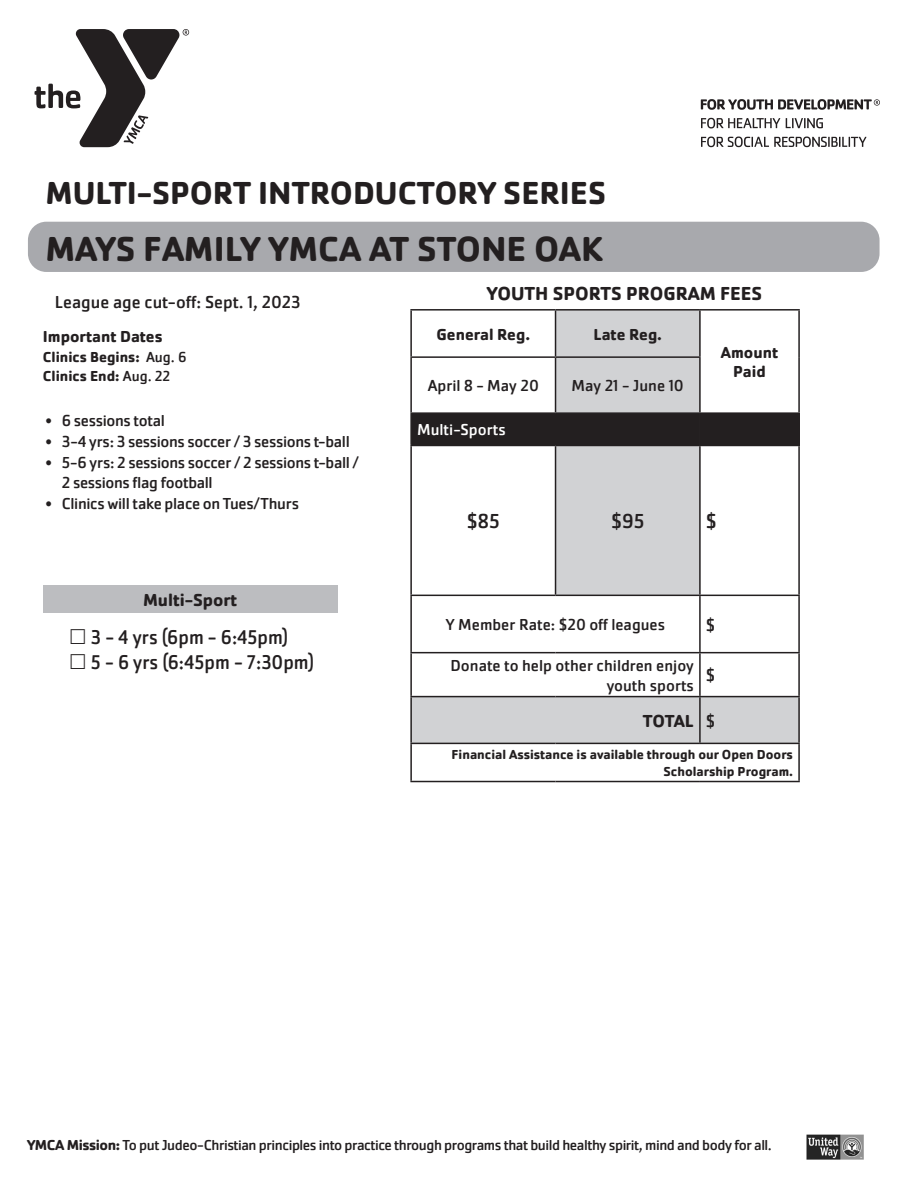
<style>
.page{position:relative;width:918px;height:1188px;background:#fff}
.page>*{position:absolute;margin:0;border:0;box-sizing:border-box;transform-origin:0 0}
.t1{font:700 36px "Cachet Pro";color:#231f20}
.t2{font:700 33px "Cachet Pro";color:#231f20}
.t3{font:21px "Cachet Pro";color:#231f20}
.t4{font:20.7px "Cachet Pro";color:#231f20;scale:.95 1}
.t5{font:700 19.5px "Cachet Pro";color:#231f20}
.t6{font:18px "Cachet Pro";color:#231f20}
.t7{font:700 18px "Cachet Pro";color:#231f20}
.t8{font:16.5px/19.8px "Cachet Pro";letter-spacing:-.02em;color:#231f20}
.t9{font:16.5px/19.8px "Cachet Pro";color:#231f20;text-align:right}
.t10{font:700 16.5px "Cachet Pro";color:#231f20}
.t11{font:16.5px "Cachet Pro";color:#fff}
.t12{font:15px "Cachet Pro";letter-spacing:-.03em;color:#231f20}
.t13{font:700 15px "Cachet Pro";color:#231f20}
.t14{font:700 13.5px/16.2px "Cachet Pro";color:#231f20;text-align:right}
.s1{font-weight:400}
.s2{font-weight:700}
</style>
<div class="page">
<div style="left:28px;top:222px;width:852px;height:50px;background:#a8a9ad;border-radius:18px"></div>
<svg style="left:35px;top:29px;width:154px;height:118px"></svg>
<img style="left:806px;top:1135px;width:58px;height:25px">
<div style="left:43px;top:585px;width:294px;height:28px;background:#bcbdc0"></div>
<svg style="left:412px;top:311px;width:386px;height:432px"></svg>
<div style="left:412px;top:414px;width:287px;height:31px;background:#231f20"></div>
<div style="left:700px;top:413px;width:99px;height:32px;background:#231f20"></div>
<hr style="left:410px;top:309px;width:146px;height:2px;background:#231f20">
<hr style="left:410px;top:311px;width:2px;height:45px;background:#231f20">
<hr style="left:556px;top:309px;width:144px;height:2px;background:#231f20">
<hr style="left:555px;top:311px;width:1px;height:45px;background:#231f20">
<hr style="left:700px;top:309px;width:100px;height:2px;background:#231f20">
<hr style="left:699px;top:311px;width:2px;height:45px;background:#231f20">
<hr style="left:798px;top:311px;width:2px;height:46px;background:#231f20">
<hr style="left:410px;top:356px;width:146px;height:2px;background:#231f20">
<hr style="left:410px;top:358px;width:2px;height:54px;background:#231f20">
<hr style="left:556px;top:356px;width:145px;height:2px;background:#231f20">
<hr style="left:555px;top:358px;width:1px;height:54px;background:#231f20">
<hr style="left:699px;top:358px;width:2px;height:54px;background:#231f20">
<hr style="left:798px;top:357px;width:2px;height:55px;background:#231f20">
<hr style="left:410px;top:412px;width:146px;height:2px;background:#231f20">
<hr style="left:410px;top:414px;width:2px;height:31px;background:#231f20">
<hr style="left:556px;top:412px;width:144px;height:2px;background:#231f20">
<hr style="left:555px;top:414px;width:1px;height:31px;background:#231f20">
<hr style="left:700px;top:412px;width:100px;height:2px;background:#231f20">
<hr style="left:699px;top:414px;width:2px;height:31px;background:#231f20">
<hr style="left:798px;top:414px;width:2px;height:31px;background:#231f20">
<hr style="left:410px;top:445px;width:146px;height:1px;background:#231f20">
<hr style="left:410px;top:446px;width:2px;height:149px;background:#231f20">
<hr style="left:556px;top:445px;width:144px;height:1px;background:#231f20">
<hr style="left:555px;top:446px;width:1px;height:149px;background:#231f20">
<hr style="left:700px;top:445px;width:100px;height:1px;background:#231f20">
<hr style="left:699px;top:446px;width:2px;height:149px;background:#231f20">
<hr style="left:798px;top:446px;width:2px;height:149px;background:#231f20">
<hr style="left:410px;top:595px;width:146px;height:1px;background:#231f20">
<hr style="left:410px;top:596px;width:2px;height:56px;background:#231f20">
<hr style="left:556px;top:595px;width:144px;height:1px;background:#231f20">
<hr style="left:700px;top:595px;width:100px;height:1px;background:#231f20">
<hr style="left:699px;top:596px;width:2px;height:56px;background:#231f20">
<hr style="left:798px;top:596px;width:2px;height:56px;background:#231f20">
<hr style="left:410px;top:652px;width:146px;height:1px;background:#231f20">
<hr style="left:410px;top:653px;width:2px;height:43px;background:#231f20">
<hr style="left:556px;top:652px;width:144px;height:1px;background:#231f20">
<hr style="left:700px;top:652px;width:100px;height:1px;background:#231f20">
<hr style="left:699px;top:653px;width:2px;height:43px;background:#231f20">
<hr style="left:798px;top:653px;width:2px;height:43px;background:#231f20">
<hr style="left:410px;top:696px;width:146px;height:1px;background:#231f20">
<hr style="left:410px;top:697px;width:2px;height:46px;background:#231f20">
<hr style="left:556px;top:696px;width:144px;height:1px;background:#231f20">
<hr style="left:700px;top:696px;width:100px;height:1px;background:#231f20">
<hr style="left:699px;top:697px;width:2px;height:46px;background:#231f20">
<hr style="left:798px;top:697px;width:2px;height:46px;background:#231f20">
<hr style="left:410px;top:743px;width:146px;height:1px;background:#231f20">
<hr style="left:410px;top:744px;width:2px;height:37px;background:#231f20">
<hr style="left:556px;top:743px;width:144px;height:1px;background:#231f20">
<hr style="left:700px;top:743px;width:100px;height:1px;background:#231f20">
<hr style="left:798px;top:744px;width:2px;height:37px;background:#231f20">
<hr style="left:410px;top:781px;width:146px;height:1px;background:#231f20">
<hr style="left:556px;top:781px;width:144px;height:1px;background:#231f20">
<hr style="left:700px;top:781px;width:100px;height:1px;background:#231f20">
<svg style="left:701px;top:118px;width:79px;height:10px"></svg>
<svg style="left:786px;top:118px;width:37px;height:10px"></svg>
<svg style="left:701px;top:137px;width:165px;height:10px"></svg>
<svg style="left:701px;top:99px;width:179px;height:11px"></svg>
<p class="t2" style="left:45px;top:173px;width:562px">MULTI-SPORT INTRODUCTORY SERIES</p>
<p class="t1" style="left:45px;top:227px;width:559px">MAYS FAMILY YMCA AT STONE OAK</p>
<p class="t6" style="left:55px;top:291px;width:247px">League age cut-off: Sept. 1, 2023</p>
<p class="t10" style="left:43px;top:326px;width:121px">Important Dates</p>
<p class="t13" style="left:43px;top:347px;width:145px">Clinics Begins: <span class="s1">Aug. 6</span></p>
<p class="t13" style="left:43px;top:367px;width:129px">Clinics End: <span class="s1">Aug. 22</span></p>
<p class="t8" style="left:45px;top:411px;width:121px">• 6 sessions total</p>
<p class="t8" style="left:45px;top:432px;width:306px">• 3-4 yrs: 3 sessions soccer / 3 sessions t-ball</p>
<p class="t8" style="left:62px;top:453px;width:299px;text-indent:-16px">• 5-6 yrs: 2 sessions soccer / 2 sessions t-ball /<br>2 sessions flag football</p>
<p class="t8" style="left:45px;top:494px;width:255px">• Clinics will take place on Tues/Thurs</p>
<p class="t7" style="left:143px;top:588px;width:96px">Multi-Sport</p>
<p class="t4" style="left:91px;top:625px;width:209px">3 - 4 yrs (6pm - 6:45pm)</p>
<p class="t4" style="left:91px;top:650px;width:236px">5 - 6 yrs (6:45pm - 7:30pm)</p>
<p class="t5" style="left:487px;top:282px;width:277px">YOUTH SPORTS PROGRAM FEES</p>
<p class="t10" style="left:437px;top:324px;width:95px">General Reg.</p>
<p class="t10" style="left:593px;top:324px;width:70px">Late Reg.</p>
<p class="t9" style="left:428px;top:376px;width:113px">April 8 - May 20</p>
<p class="t9" style="left:572px;top:376px;width:114px">May 21 - June 10</p>
<p class="t11" style="left:417px;top:420px;width:90px">Multi-Sports</p>
<p class="t10" style="left:721px;top:342px;width:59px">Amount</p>
<p class="t10" style="left:733px;top:362px;width:34px">Paid</p>
<p class="t3" style="left:467px;top:509px;width:34px">$85</p>
<p class="t3" style="left:611px;top:509px;width:35px">$95</p>
<p class="t3" style="left:706px;top:509px;width:13px">$</p>
<p class="t9" style="left:446px;top:615px;width:221px">Y Member Rate: $20 off leagues</p>
<p class="t6" style="left:706px;top:614px;width:11px">$</p>
<p class="t9" style="left:451px;top:656px;width:245px">Donate to help other children enjoy youth sports</p>
<p class="t6" style="left:706px;top:665px;width:11px">$</p>
<p class="t7" style="left:643px;top:709px;width:53px">TOTAL</p>
<p class="t6" style="left:706px;top:710px;width:11px">$</p>
<p class="t14" style="left:452px;top:747px;width:343px">Financial Assistance is available through our Open Doors<br>Scholarship Program.</p>
<p class="t12" style="left:27px;top:1136px;width:746px"><span class="s2">YMCA Mission:</span> To put Judeo-Christian principles into practice through programs that build healthy spirit, mind and body for all.</p>
</div>
